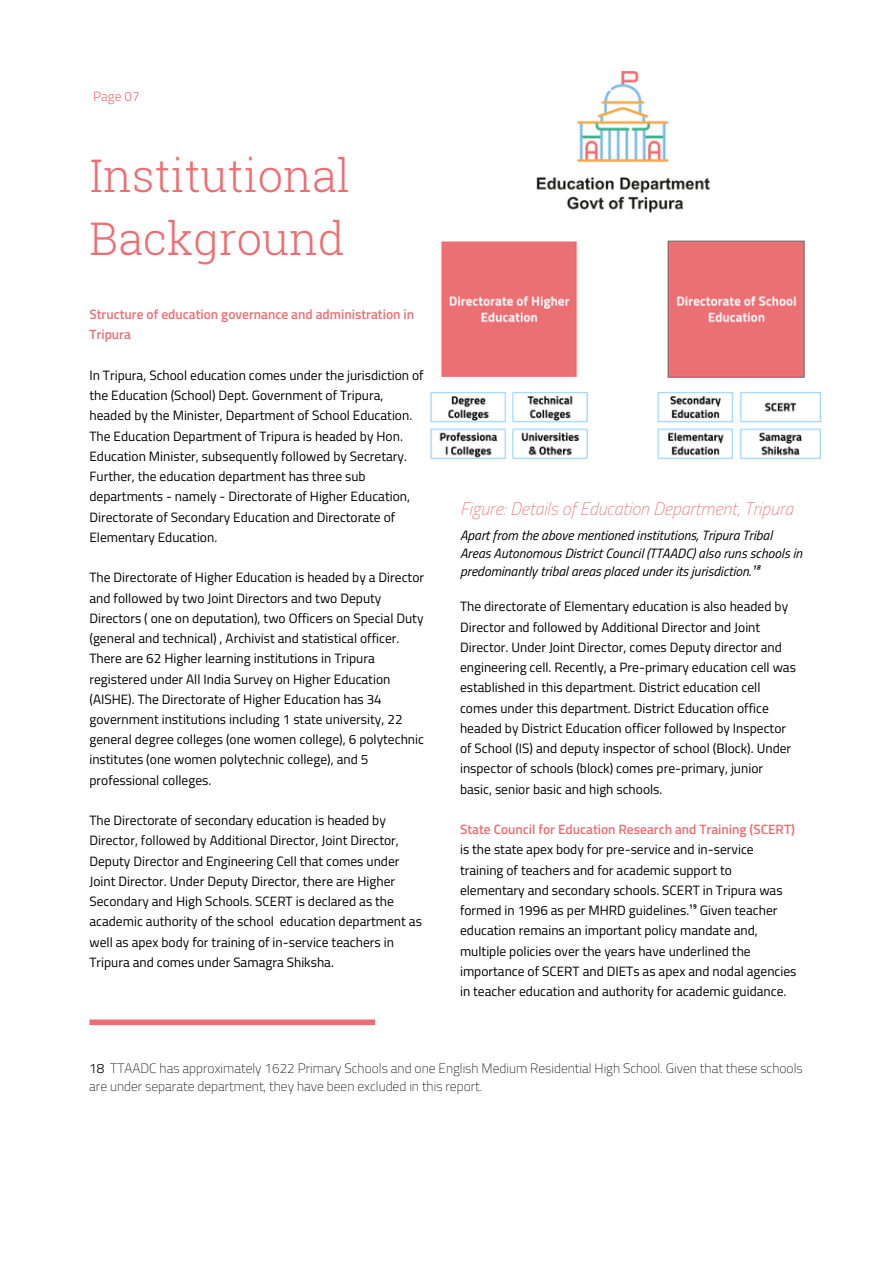
<style>
.page{position:relative;width:893px;height:1264px;background:#fff}
.page>*{position:absolute;margin:0;border:0;box-sizing:border-box;transform-origin:0 0}
.t1{font:300 45px/63px "Roboto Slab";color:#ec6e73}
.t2{font:italic 100 18px "Titillium Web";color:#ec6e73}
.t3{font:13.5px/20.2px "Titillium Web";color:#000}
.t4{font:100 13.5px/18px "Titillium Web";color:#000}
.t5{font:italic 13.5px/18px "Titillium Web";color:#000}
.t6{font:600 13.5px/20.2px "Titillium Web";color:#ec6e73}
.t7{font:300 13.5px "Titillium Web";color:#ec6e73}
.s1{font-weight:300}
</style>
<div class="page">
<div style="left:89px;top:1019px;width:286px;height:6px;background:#ec6e73"></div>
<img style="left:430px;top:71px;width:391px;height:389px">
<p class="t7" style="left:93px;top:86px;width:48px">Page 07</p>
<h1 class="t1" style="left:89px;top:143px;width:262px">Institutional<br>Background</h1>
<p class="t6" style="left:89px;top:304px;width:326px">Structure of education governance and administration in<br>Tripura</p>
<p class="t3" style="left:89px;top:365px;width:336px">In Tripura, School education comes under the jurisdiction of the Education (School) Dept. Government of Tripura, headed by the Minister, Department of School Education.<br>The Education Department of Tripura is headed by Hon.<br>Education Minister, subsequently followed by Secretary.<br>Further, the education department has three sub departments - namely - Directorate of Higher Education, Directorate of Secondary Education and Directorate of Elementary Education.</p>
<p class="t3" style="left:89px;top:567px;width:336px">The Directorate of Higher Education is headed by a Director and followed by two Joint Directors and two Deputy Directors ( one on deputation), two Officers on Special Duty (general and technical) , Archivist and statistical officer.<br>There are 62 Higher learning institutions in Tripura registered under All India Survey on Higher Education (AISHE). The Directorate of Higher Education has 34 government institutions including 1 state university, 22 general degree colleges (one women college), 6 polytechnic institutes (one women polytechnic college), and 5 professional colleges.</p>
<p class="t3" style="left:89px;top:810px;width:334px">The Directorate of secondary education is headed by Director, followed by Additional Director, Joint Director, Deputy Director and Engineering Cell that comes under Joint Director. Under Deputy Director, there are Higher Secondary and High Schools. SCERT is declared as the academic authority of the school education department as well as apex body for training of in-service teachers in Tripura and comes under Samagra Shiksha.</p>
<h2 class="t2" style="left:460px;top:494px;width:334px">Figure: Details of Education Department, Tripura</h2>
<p class="t5" style="left:460px;top:525px;width:344px">Apart from the above mentioned institutions, Tripura Tribal<br>Areas Autonomous District Council (TTAADC) also runs schools in predominantly tribal areas placed under its jurisdiction.¹⁸</p>
<p class="t3" style="left:460px;top:596px;width:337px">The directorate of Elementary education is also headed by Director and followed by Additional Director and Joint Director. Under Joint Director, comes Deputy director and engineering cell. Recently, a Pre-primary education cell was established in this department. District education cell comes under this department. District Education office headed by District Education officer followed by Inspector of School (IS) and deputy inspector of school (Block). Under inspector of schools (block) comes pre-primary, junior basic, senior basic and high schools.</p>
<p class="t6" style="left:460px;top:819px;width:336px">State Council for Education Research and Training (SCERT)</p>
<p class="t3" style="left:460px;top:839px;width:338px">is the state apex body for pre-service and in-service training of teachers and for academic support to elementary and secondary schools. SCERT in Tripura was formed in 1996 as per MHRD guidelines.¹⁹ Given teacher education remains an important policy mandate and, multiple policies over the years have underlined the importance of SCERT and DIETs as apex and nodal agencies in teacher education and authority for academic guidance.</p>
<p class="t4" style="left:89px;top:1058px;width:715px"><span class="s1">18</span> TTAADC has approximately 1622 Primary Schools and one English Medium Residential High School. Given that these schools are under separate department, they have been excluded in this report.</p>
</div>
